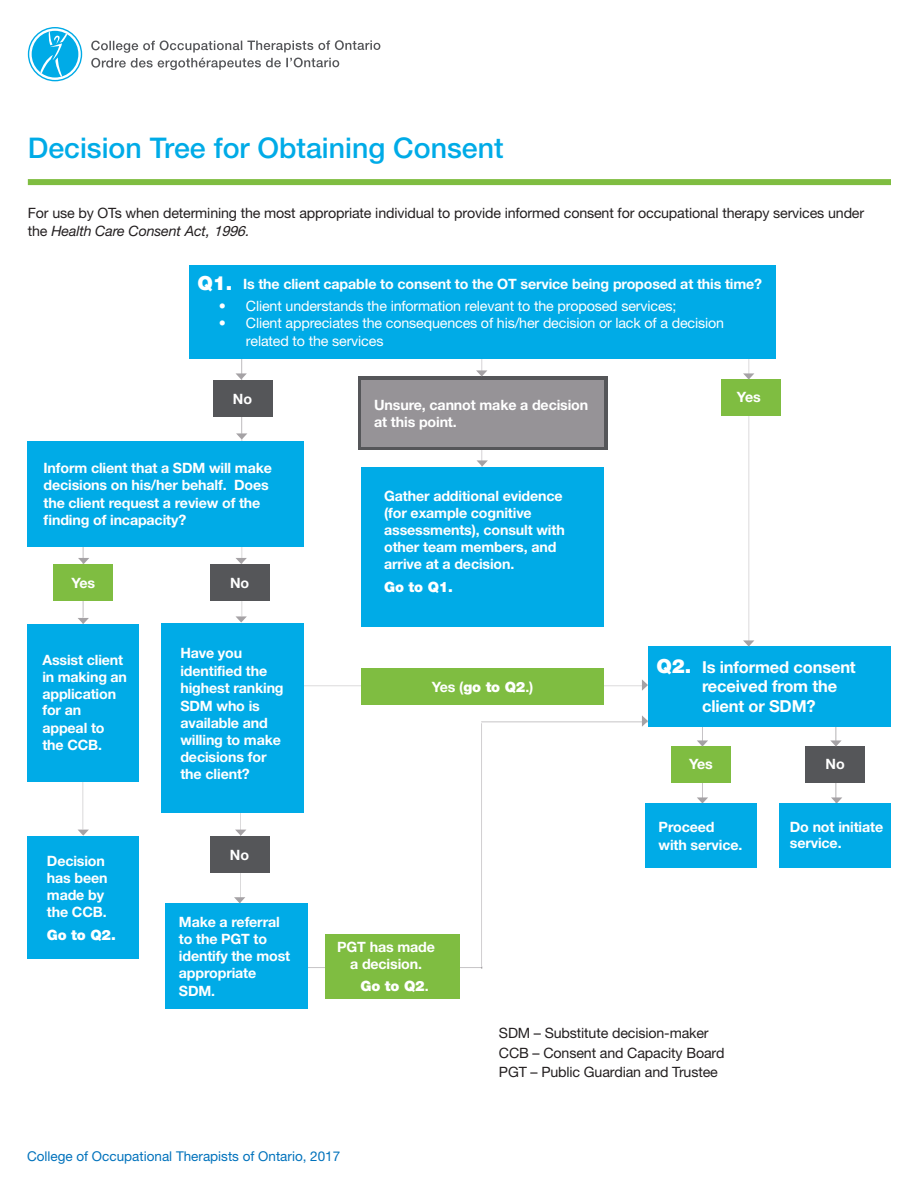
<style>
.page{position:relative;width:918px;height:1188px;background:#fff}
.page>*{position:absolute;margin:0;border:0;box-sizing:border-box;transform-origin:0 0}
.t1{font:500 28.5px "Helvetica Neue LT Std";color:#00abe7}
.t2{font:900 19.5px "Helvetica Neue LT Std";color:#fff}
.t3{font:700 16.5px/19.8px "Helvetica Neue LT Std";letter-spacing:-.01em;color:#fff}
.t4{font:700 14.25px/17.1px "Helvetica Neue LT Std";letter-spacing:-.01em;color:#fff}
.t5{font:14.25px/19.5px "Helvetica Neue LT Std";letter-spacing:-.01em;color:#231f20}
.t6{font:14.25px/17.1px "Helvetica Neue LT Std";letter-spacing:-.01em;color:#fff}
.t7{font:900 14.25px "Helvetica Neue LT Std";letter-spacing:-.01em;color:#fff}
.t8{font:13.5px "Helvetica Neue LT Std";color:#0072bc}
.s1{font-style:italic}
.s2{font-weight:900}
.s3{font-weight:700}
</style>
<div class="page">
<hr style="left:83px;top:520px;width:1px;height:309px;background:#a5a2a5">
<hr style="left:240px;top:630px;width:1px;height:330px;background:#a5a2a5">
<hr style="left:242px;top:310px;width:1px;height:306px;background:#a5a2a5">
<hr style="left:482px;top:297px;width:1px;height:330px;background:#a5a2a5">
<hr style="left:481px;top:349px;width:1px;height:112px;background:#a5a2a5">
<div style="left:358px;top:376px;width:250px;height:74px;background:#555659"></div>
<hr style="left:749px;top:352px;width:1px;height:330px;background:#a5a2a5">
<hr style="left:702px;top:726px;width:1px;height:72px;background:#a5a2a5">
<hr style="left:305px;top:967px;width:177px;height:1px;background:#a5a2a5">
<hr style="left:481px;top:722px;width:176px;height:1px;background:#a5a2a5">
<svg style="left:642px;top:715px;width:6px;height:12px"></svg>
<hr style="left:748px;top:351px;width:1px;height:303px;background:#a5a2a5">
<hr style="left:241px;top:322px;width:1px;height:112px;background:#a5a2a5">
<div style="left:189px;top:266px;width:586px;height:93px;background:#00abe7"></div>
<svg style="left:28px;top:27px;width:54px;height:54px"></svg>
<svg style="left:29px;top:28px;width:52px;height:52px"></svg>
<div style="left:32px;top:31px;width:46px;height:47px;background:#00abe7;border-radius:50%"></div>
<svg style="left:40px;top:31px;width:27px;height:46px"></svg>
<svg style="left:91px;top:40px;width:289px;height:30px"></svg>
<div style="left:28px;top:179px;width:863px;height:6px;background:#7fbd41"></div>
<hr style="left:303px;top:686px;width:340px;height:1px;background:#a5a2a5">
<svg style="left:642px;top:679px;width:6px;height:12px"></svg>
<svg style="left:78px;top:618px;width:11px;height:6px"></svg>
<hr style="left:241px;top:546px;width:1px;height:71px;background:#a5a2a5">
<svg style="left:236px;top:616px;width:11px;height:7px"></svg>
<svg style="left:697px;top:797px;width:11px;height:7px"></svg>
<hr style="left:836px;top:726px;width:1px;height:72px;background:#a5a2a5">
<svg style="left:831px;top:797px;width:11px;height:7px"></svg>
<div style="left:361px;top:380px;width:243px;height:67px;background:#969397"></div>
<div style="left:27px;top:441px;width:276px;height:106px;background:#00abe7"></div>
<div style="left:54px;top:565px;width:59px;height:36px;background:#7fbd41"></div>
<div style="left:210px;top:565px;width:59px;height:36px;background:#555659"></div>
<div style="left:27px;top:624px;width:112px;height:157px;background:#00abe7"></div>
<div style="left:27px;top:837px;width:112px;height:122px;background:#00abe7"></div>
<div style="left:161px;top:623px;width:142px;height:190px;background:#00abe7"></div>
<div style="left:165px;top:903px;width:143px;height:106px;background:#00abe7"></div>
<div style="left:362px;top:467px;width:242px;height:160px;background:#00abe7"></div>
<div style="left:648px;top:647px;width:243px;height:80px;background:#00abe7"></div>
<div style="left:671px;top:746px;width:60px;height:37px;background:#7fbd41"></div>
<div style="left:806px;top:746px;width:59px;height:37px;background:#555659"></div>
<div style="left:645px;top:804px;width:112px;height:64px;background:#00abe7"></div>
<div style="left:779px;top:804px;width:112px;height:64px;background:#00abe7"></div>
<svg style="left:477px;top:460px;width:11px;height:7px"></svg>
<svg style="left:78px;top:830px;width:11px;height:6px"></svg>
<svg style="left:236px;top:433px;width:11px;height:7px"></svg>
<svg style="left:234px;top:897px;width:11px;height:6px"></svg>
<div style="left:362px;top:668px;width:242px;height:37px;background:#7fbd41"></div>
<div style="left:325px;top:934px;width:135px;height:65px;background:#7fbd41"></div>
<div style="left:213px;top:381px;width:59px;height:36px;background:#555659"></div>
<div style="left:210px;top:837px;width:59px;height:36px;background:#555659"></div>
<div style="left:721px;top:380px;width:59px;height:36px;background:#7fbd41"></div>
<svg style="left:743px;top:640px;width:11px;height:7px"></svg>
<svg style="left:236px;top:558px;width:11px;height:6px"></svg>
<svg style="left:236px;top:373px;width:11px;height:7px"></svg>
<svg style="left:78px;top:558px;width:11px;height:6px"></svg>
<svg style="left:235px;top:830px;width:11px;height:6px"></svg>
<svg style="left:697px;top:740px;width:11px;height:7px"></svg>
<svg style="left:830px;top:740px;width:12px;height:7px"></svg>
<svg style="left:743px;top:373px;width:11px;height:7px"></svg>
<svg style="left:476px;top:370px;width:11px;height:7px"></svg>
<hr style="left:481px;top:723px;width:1px;height:243px;background:#a5a2a5">
<p class="t1" style="left:28px;top:131px;width:477px">Decision Tree for Obtaining Consent</p>
<p class="t5" style="left:28px;top:203px;width:838px;line-height:18.5px">For use by OTs when determining the most appropriate individual to provide informed consent for occupational therapy services under the <span class="s1">Health Care Consent Act,</span> <span class="s1">1996.</span></p>
<p class="t2" style="left:198px;top:272px;width:36px">Q1.</p>
<p class="t4" style="left:243px;top:275px;width:521px">Is the client capable to consent to the OT service being proposed at this time?</p>
<p class="t6" style="left:219px;top:298px;width:459px">• Client understands the information relevant to the proposed services;</p>
<p class="t6" style="left:246px;top:315px;width:480px;text-indent:-27px">• Client appreciates the consequences of his/her decision or lack of a decision related to the services</p>
<p class="t4" style="left:233px;top:390px;width:21px">No</p>
<p class="t4" style="left:44px;top:459px;width:230px">Inform client that a SDM will make decisions on his/her behalf. Does the client request a review of the finding of incapacity?</p>
<p class="t4" style="left:71px;top:574px;width:25px">Yes</p>
<p class="t4" style="left:230px;top:574px;width:21px">No</p>
<p class="t4" style="left:42px;top:651px;width:86px">Assist client in making an application</p>
<p class="t4" style="left:42px;top:700px;width:64px;line-height:18.6px">for an appeal to</p>
<p class="t4" style="left:42px;top:736px;width:61px">the CCB.</p>
<p class="t4" style="left:47px;top:852px;width:62px">Decision has been made by the CCB.</p>
<p class="t7" style="left:47px;top:926px;width:70px">Go to Q2.</p>
<p class="t4" style="left:180px;top:644px;width:105px">Have you identified the highest ranking<br>SDM who is available and willing to make decisions for the client?</p>
<p class="t4" style="left:230px;top:846px;width:21px">No</p>
<p class="t4" style="left:179px;top:913px;width:113px">Make a referral to the PGT to identify the most appropriate<br>SDM.</p>
<p class="t4" style="left:374px;top:396px;width:216px">Unsure, cannot make a decision at this point.</p>
<p class="t4" style="left:384px;top:487px;width:182px">Gather additional evidence (for example cognitive assessments), consult with other team members, and arrive at a decision.</p>
<p class="t7" style="left:384px;top:578px;width:70px">Go to Q1.</p>
<p class="t4" style="left:432px;top:678px;width:103px">Yes (<span class="s2">go to Q2</span>.)</p>
<p class="t4" style="left:337px;top:938px;width:99px;text-align:center">PGT has made a decision.</p>
<p class="t7" style="left:361px;top:978px;width:70px">Go to Q2<span class="s3">.</span></p>
<p class="t4" style="left:737px;top:388px;width:25px">Yes</p>
<p class="t2" style="left:657px;top:654px;width:36px">Q2.</p>
<p class="t3" style="left:702px;top:657px;width:155px">Is informed consent received from the</p>
<p class="t3" style="left:702px;top:696px;width:115px">client or SDM?</p>
<p class="t4" style="left:689px;top:756px;width:25px">Yes</p>
<p class="t4" style="left:826px;top:756px;width:21px">No</p>
<p class="t4" style="left:659px;top:819px;width:85px">Proceed with service.</p>
<p class="t4" style="left:790px;top:818px;width:95px;line-height:16.2px">Do not initiate service.</p>
<p class="t5" style="left:499px;top:1023px;width:227px">SDM – Substitute decision-maker<br>CCB – Consent and Capacity Board<br>PGT – Public Guardian and Trustee</p>
<p class="t8" style="left:27px;top:1148px;width:315px">College of Occupational Therapists of Ontario, 2017</p>
</div>
